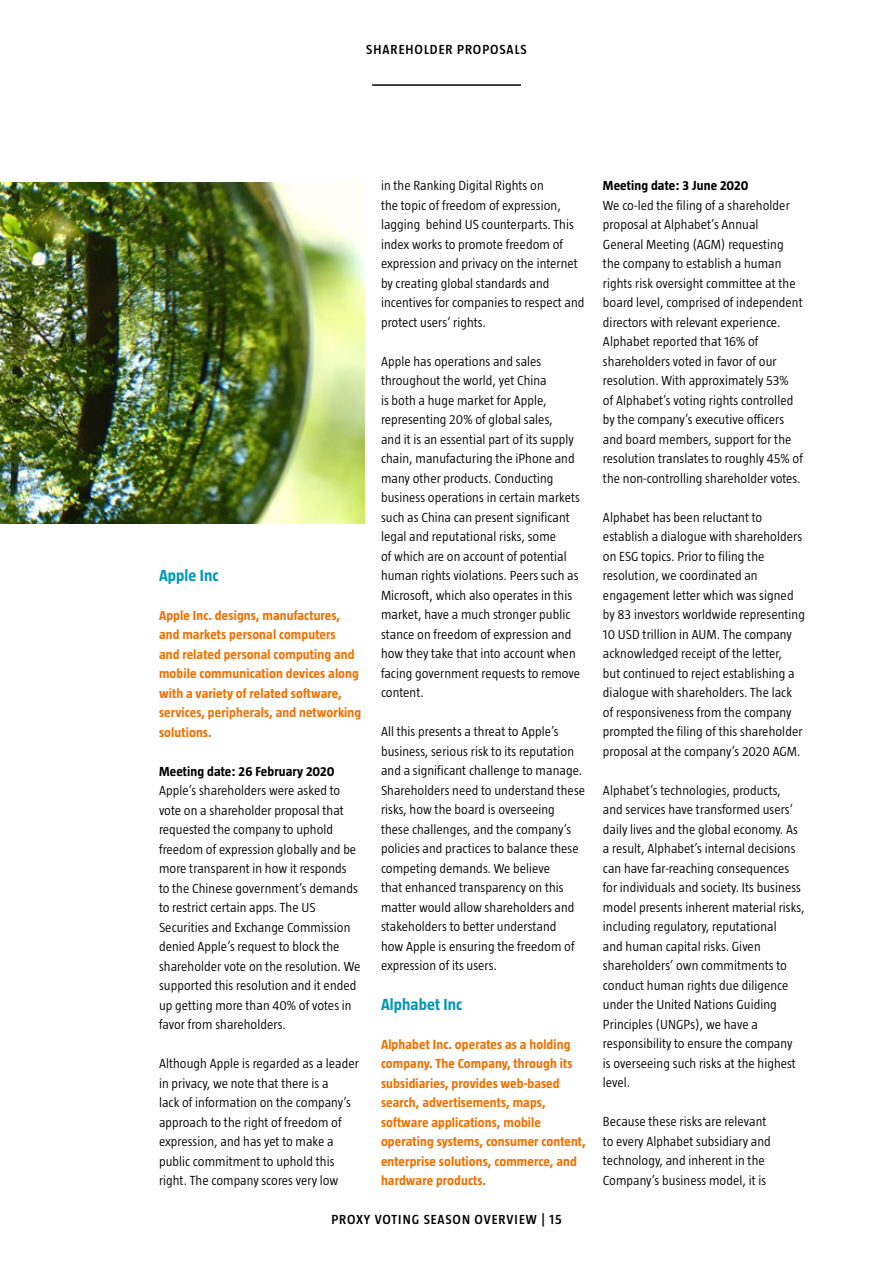
<style>
.page{position:relative;width:893px;height:1263px;background:#fff}
.page>*{position:absolute;margin:0;border:0;box-sizing:border-box;transform-origin:0 0}
.t1{font:700 16.5px "Taz";letter-spacing:.005em;color:#0098b4}
.t2{font:300 13.5px/19.5px "Taz";letter-spacing:.005em;color:#000}
.t3{font:700 13.5px/19.5px "Taz";letter-spacing:.01em;color:#ee7100}
.t4{font:600 13.5px "Taz";letter-spacing:.07em;color:#000}
.t5{font:700 13.5px "Taz";letter-spacing:.01em;color:#000}
</style>
<div class="page">
<hr style="left:372px;top:84px;width:149px;height:2px;background:#000">
<img style="left:0;top:183px;width:364px;height:340px">
<p class="t4" style="left:366px;top:42px;width:162px">SHAREHOLDER PROPOSALS</p>
<p class="t1" style="left:159px;top:566px;width:61px">Apple Inc</p>
<p class="t3" style="left:159px;top:605px;width:204px">Apple Inc. designs, manufactures, and markets personal computers<br>and related personal computing and mobile communication devices along with a variety of related software, services, peripherals, and networking solutions.</p>
<p class="t5" style="left:159px;top:763px;width:177px">Meeting date: 26 February 2020</p>
<p class="t2" style="left:159px;top:780px;width:203px">Apple’s shareholders were asked to vote on a shareholder proposal that requested the company to uphold freedom of expression globally and be more transparent in how it responds to the Chinese government’s demands to restrict certain apps. The US Securities and Exchange Commission denied Apple’s request to block the shareholder vote on the resolution. We supported this resolution and it ended up getting more than 40% of votes in favor from shareholders.</p>
<p class="t2" style="left:159px;top:1053px;width:201px">Although Apple is regarded as a leader in privacy, we note that there is a<br>lack of information on the company’s approach to the right of freedom of expression, and has yet to make a public commitment to uphold this right. The company scores very low</p>
<p class="t2" style="left:381px;top:176px;width:205px">in the Ranking Digital Rights on<br>the topic of freedom of expression, lagging behind US counterparts. This index works to promote freedom of expression and privacy on the internet by creating global standards and incentives for companies to respect and protect users’ rights.</p>
<p class="t2" style="left:381px;top:351px;width:201px">Apple has operations and sales throughout the world, yet China<br>is both a huge market for Apple, representing 20% of global sales,<br>and it is an essential part of its supply chain, manufacturing the iPhone and many other products. Conducting business operations in certain markets such as China can present significant legal and reputational risks, some<br>of which are on account of potential human rights violations. Peers such as Microsoft, which also operates in this market, have a much stronger public stance on freedom of expression and how they take that into account when facing government requests to remove content.</p>
<p class="t2" style="left:381px;top:722px;width:206px">All this presents a threat to Apple’s business, serious risk to its reputation and a significant challenge to manage.<br>Shareholders need to understand these risks, how the board is overseeing these challenges, and the company’s policies and practices to balance these competing demands. We believe<br>that enhanced transparency on this matter would allow shareholders and stakeholders to better understand<br>how Apple is ensuring the freedom of expression of its users.</p>
<p class="t1" style="left:381px;top:995px;width:83px">Alphabet Inc</p>
<p class="t3" style="left:381px;top:1034px;width:206px">Alphabet Inc. operates as a holding company. The Company, through its subsidiaries, provides web-based search, advertisements, maps, software applications, mobile operating systems, consumer content, enterprise solutions, commerce, and hardware products.</p>
<p class="t4" style="left:331px;top:1212px;width:232px">PROXY VOTING SEASON OVERVIEW | 15</p>
<p class="t5" style="left:603px;top:178px;width:147px">Meeting date: 3 June 2020</p>
<p class="t2" style="left:603px;top:195px;width:202px">We co-led the filing of a shareholder proposal at Alphabet’s Annual<br>General Meeting (AGM) requesting the company to establish a human rights risk oversight committee at the board level, comprised of independent directors with relevant experience.<br>Alphabet reported that 16% of shareholders voted in favor of our resolution. With approximately 53%<br>of Alphabet’s voting rights controlled by the company’s executive officers and board members, support for the resolution translates to roughly 45% of the non-controlling shareholder votes.</p>
<p class="t2" style="left:603px;top:507px;width:203px">Alphabet has been reluctant to establish a dialogue with shareholders on ESG topics. Prior to filing the resolution, we coordinated an engagement letter which was signed by 83 investors worldwide representing 10 USD trillion in AUM. The company acknowledged receipt of the letter,<br>but continued to reject establishing a dialogue with shareholders. The lack of responsiveness from the company prompted the filing of this shareholder proposal at the company’s 2020 AGM.</p>
<p class="t2" style="left:603px;top:780px;width:203px">Alphabet’s technologies, products,<br>and services have transformed users’ daily lives and the global economy. As a result, Alphabet’s internal decisions can have far-reaching consequences for individuals and society. Its business model presents inherent material risks, including regulatory, reputational<br>and human capital risks. Given shareholders’ own commitments to conduct human rights due diligence under the United Nations Guiding Principles (UNGPs), we have a responsibility to ensure the company<br>is overseeing such risks at the highest level.</p>
<p class="t2" style="left:603px;top:1112px;width:169px">Because these risks are relevant to every Alphabet subsidiary and technology, and inherent in the<br>Company’s business model, it is</p>
</div>
